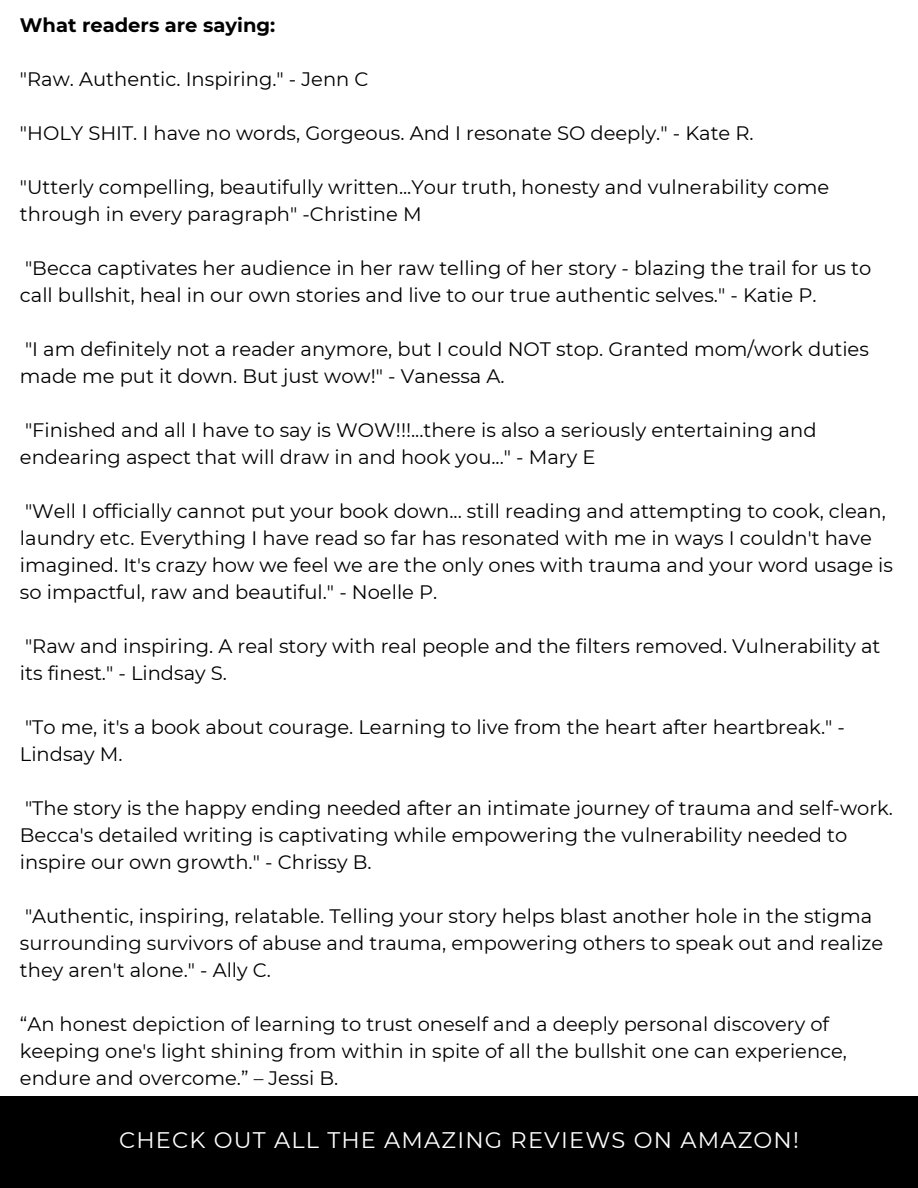
<style>
.page{position:relative;width:918px;height:1188px;background:#fff}
.page>*{position:absolute;margin:0;border:0;box-sizing:border-box;transform-origin:0 0}
.t1{font:22.5px "Montserrat";letter-spacing:.055em;color:#fff}
.t2{font:19.5px/27px "Montserrat";color:#000}
.t3{font:700 19.5px "Montserrat";color:#000}
</style>
<div class="page">
<div style="left:0;top:1096px;width:918px;height:92px;background:#000"></div>
<h2 class="t3" style="left:20px;top:13px;width:257px">What readers are saying:</h2>
<p class="t2" style="left:20px;top:66px;width:350px">"Raw. Authentic. Inspiring." - Jenn C</p>
<p class="t2" style="left:20px;top:120px;width:735px">"HOLY SHIT. I have no words, Gorgeous. And I resonate SO deeply." - Kate R.</p>
<p class="t2" style="left:20px;top:174px;width:811px">"Utterly compelling, beautifully written...Your truth, honesty and vulnerability come through in every paragraph" -Christine M</p>
<p class="t2" style="left:20px;top:255px;width:853px">"Becca captivates her audience in her raw telling of her story - blazing the trail for us to call bullshit, heal in our own stories and live to our true authentic selves." - Katie P.</p>
<p class="t2" style="left:20px;top:336px;width:851px">"I am definitely not a reader anymore, but I could NOT stop. Granted mom/work duties made me put it down. But just wow!" - Vanessa A.</p>
<p class="t2" style="left:20px;top:417px;width:798px">"Finished and all I have to say is WOW!!!...there is also a seriously entertaining and endearing aspect that will draw in and hook you..." - Mary E</p>
<p class="t2" style="left:20px;top:498px;width:875px">"Well I officially cannot put your book down... still reading and attempting to cook, clean, laundry etc. Everything I have read so far has resonated with me in ways I couldn't have imagined. It's crazy how we feel we are the only ones with trauma and your word usage is so impactful, raw and beautiful." - Noelle P.</p>
<p class="t2" style="left:20px;top:633px;width:862px">"Raw and inspiring. A real story with real people and the filters removed. Vulnerability at its finest." - Lindsay S.</p>
<p class="t2" style="left:20px;top:714px;width:827px">"To me, it's a book about courage. Learning to live from the heart after heartbreak." -<br>Lindsay M.</p>
<p class="t2" style="left:20px;top:795px;width:875px">"The story is the happy ending needed after an intimate journey of trauma and self-work.<br>Becca's detailed writing is captivating while empowering the vulnerability needed to inspire our own growth." - Chrissy B.</p>
<p class="t2" style="left:20px;top:903px;width:865px">"Authentic, inspiring, relatable. Telling your story helps blast another hole in the stigma surrounding survivors of abuse and trauma, empowering others to speak out and realize they aren't alone." - Ally C.</p>
<p class="t2" style="left:20px;top:1011px;width:829px">“An honest depiction of learning to trust oneself and a deeply personal discovery of keeping one's light shining from within in spite of all the bullshit one can experience, endure and overcome.” – Jessi B.</p>
<h1 class="t1" style="left:119px;top:1126px;width:681px">CHECK OUT ALL THE AMAZING REVIEWS ON AMAZON!</h1>
</div>
